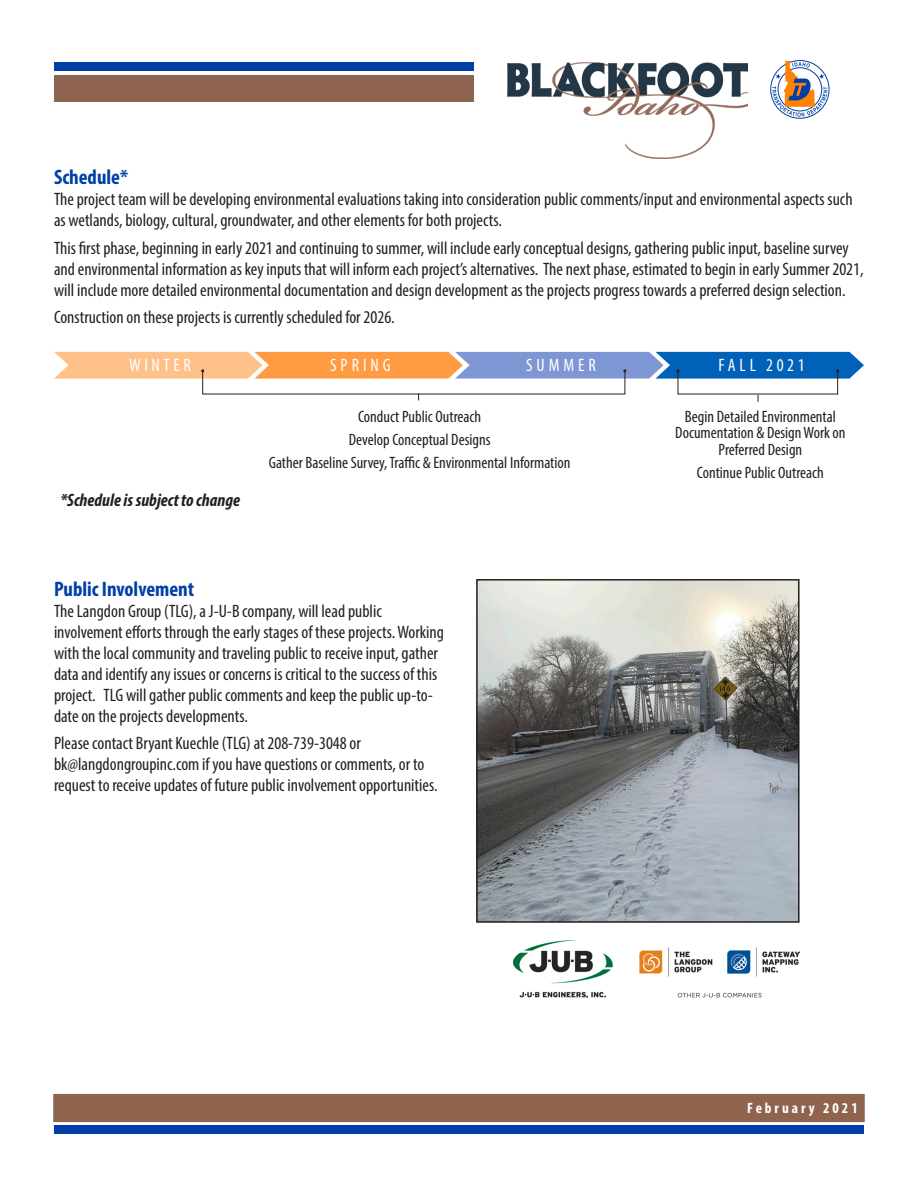
<style>
.page{position:relative;width:918px;height:1188px;background:#fff}
.page>*{position:absolute;margin:0;border:0;box-sizing:border-box;transform-origin:0 0}
.t1{font:700 condensed 21px "Myriad Pro";color:#0040a6}
.t2{font:condensed 18px/21px "Myriad Pro";color:#231f20}
.t3{font:italic 700 condensed 18px "Myriad Pro";color:#231f20}
.t4{font:condensed 18px "Myriad Pro";letter-spacing:.22em;color:#fff}
.t5{font:condensed 18px "Myriad Pro";letter-spacing:.2em;color:#fff}
.t6{font:condensed 16.5px/16.5px "Myriad Pro";color:#231f20;text-align:center}
.t7{font:700 condensed 15px "Myriad Pro";letter-spacing:.2em;color:#fff}
</style>
<div class="page">
<svg style="left:54px;top:352px;width:810px;height:27px;background:#a49a9c"></svg>
<div style="left:53px;top:1094px;width:812px;height:28px;background:#8e644f"></div>
<div style="left:54px;top:1126px;width:810px;height:8px;background:#0040a6"></div>
<div style="left:54px;top:75px;width:419px;height:27px;background:#8e634f"></div>
<div style="left:770px;top:60px;width:60px;height:59px;border:1px solid #0040a6;border-radius:50%"></div>
<svg style="left:772px;top:61px;width:56px;height:56px"></svg>
<div style="left:54px;top:62px;width:419px;height:8px;background:#0040a6"></div>
<img style="left:508px;top:62px;width:239px;height:97px">
<img style="left:514px;top:940px;width:286px;height:58px">
<img style="left:479px;top:582px;width:318px;height:338px">
<div style="left:476px;top:579px;width:324px;height:344px;border:2px solid #231f20"></div>
<p class="t1" style="left:54px;top:164px;width:76px">Schedule*</p>
<p class="t2" style="left:54px;top:188px;width:800px">The project team will be developing environmental evaluations taking into consideration public comments/input and environmental aspects such as wetlands, biology, cultural, groundwater, and other elements for both projects.</p>
<p class="t2" style="left:54px;top:237px;width:811px">This first phase, beginning in early 2021 and continuing to summer, will include early conceptual designs, gathering public input, baseline survey and environmental information as key inputs that will inform each project’s alternatives. The next phase, estimated to begin in early Summer 2021, will include more detailed environmental documentation and design development as the projects progress towards a preferred design selection.</p>
<p class="t2" style="left:54px;top:307px;width:342px">Construction on these projects is currently scheduled for 2026.</p>
<p class="t4" style="left:129px;top:354px;width:63px">WINTER</p>
<p class="t4" style="left:330px;top:354px;width:62px">SPRING</p>
<p class="t4" style="left:526px;top:354px;width:71px">SUMMER</p>
<p class="t5" style="left:718px;top:354px;width:88px">FALL 2021</p>
<p class="t6" style="left:675px;top:408px;width:172px">Begin Detailed Environmental<br>Documentation &amp; Design Work on<br>Preferred Design</p>
<p class="t6" style="left:697px;top:464px;width:128px">Continue Public Outreach</p>
<p class="t3" style="left:60px;top:489px;width:181px">*Schedule is subject to change</p>
<p class="t6" style="left:358px;top:408px;width:125px">Conduct Public Outreach</p>
<p class="t6" style="left:349px;top:431px;width:143px">Develop Conceptual Designs</p>
<p class="t6" style="left:269px;top:454px;width:303px">Gather Baseline Survey, Traffic &amp; Environmental Information</p>
<p class="t1" style="left:54px;top:575px;width:142px">Public Involvement</p>
<p class="t2" style="left:54px;top:600px;width:391px">The Langdon Group (TLG), a J-U-B company, will lead public involvement efforts through the early stages of these projects. Working with the local community and traveling public to receive input, gather data and identify any issues or concerns is critical to the success of this project. TLG will gather public comments and keep the public up-to&shy;date on the projects developments.</p>
<p class="t2" style="left:54px;top:733px;width:385px">Please contact Bryant Kuechle (TLG) at 208-739-3048 or bk@langdongroupinc.com if you have questions or comments, or to request to receive updates of future public involvement opportunities.</p>
<p class="t7" style="left:747px;top:1098px;width:112px">February 2021</p>
</div>
